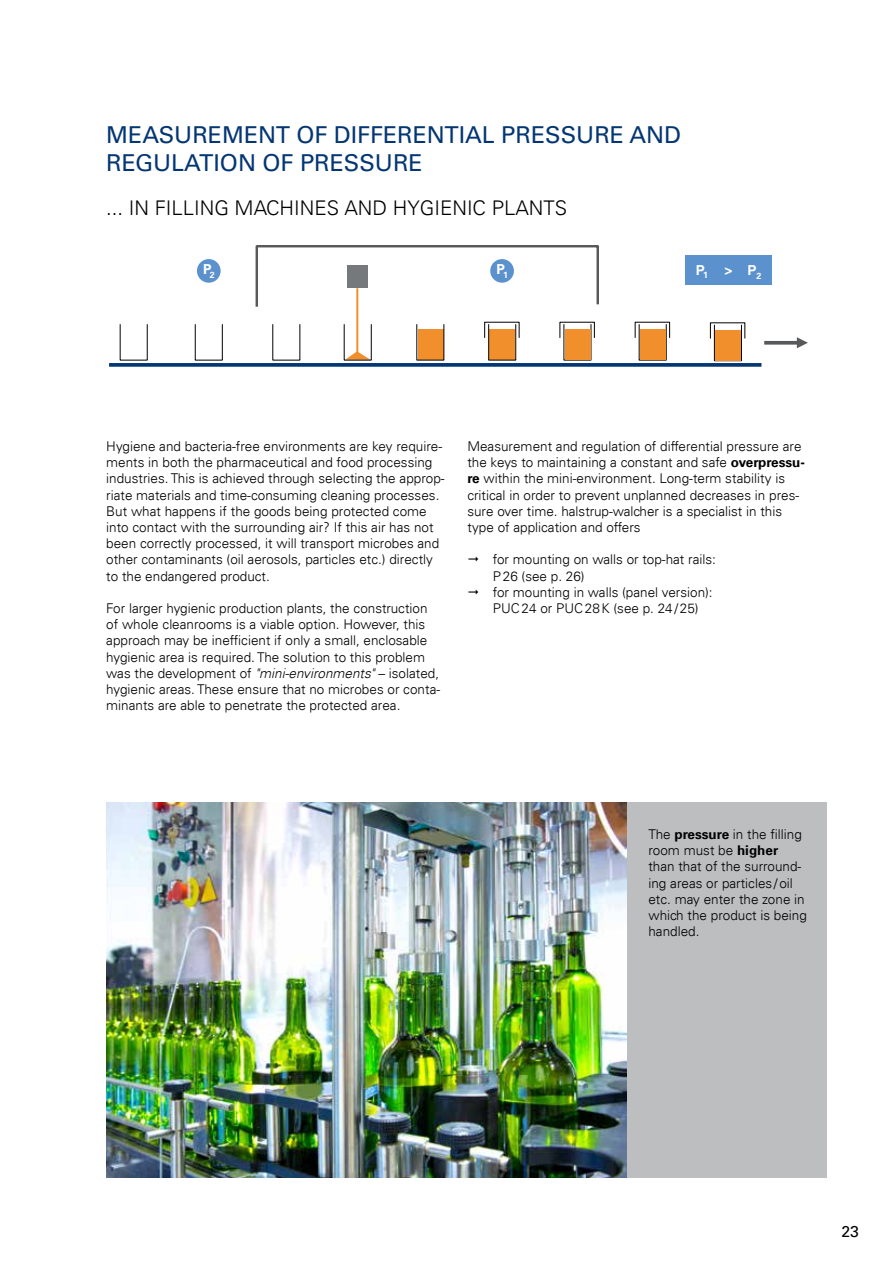
<style>
.page{position:relative;width:893px;height:1263px;background:#fff}
.page>*{position:absolute;margin:0;border:0;box-sizing:border-box;transform-origin:0 0}
.t1{font:23.25px/27.9px "Univers LT Std";color:#043673}
.t2{font:300 20.25px "Univers LT";color:#000}
.t3{font:15.75px "Univers LT Std";color:#000}
.t4{font:700 13.8px "Arial";color:#fff}
.t5{font:700 13.8px "Univers LT";color:#fff}
.t6{font:300 13.5px/16.2px "Univers LT";color:#000}
.s1{font-style:italic}
.s2{font-weight:700}
</style>
<div class="page">
<div style="left:106px;top:802px;width:721px;height:376px;background:#bcbec0"></div>
<img style="left:106px;top:802px;width:521px;height:376px">
<div style="left:685px;top:255px;width:87px;height:29px;background:#5b91cc"></div>
<svg style="left:109px;top:363px;width:652px;height:4px;background:#16457d"></svg>
<svg style="left:255px;top:245px;width:344px;height:115px"></svg>
<div style="left:418px;top:329px;width:25px;height:30px;background:#f18f2c"></div>
<div style="left:490px;top:329px;width:25px;height:30px;background:#f18f2c"></div>
<div style="left:565px;top:329px;width:25px;height:30px;background:#f18f2c"></div>
<div style="left:640px;top:329px;width:26px;height:30px;background:#f18f2c"></div>
<div style="left:714px;top:325px;width:28px;height:36px;border:1px solid #000"></div>
<div style="left:715px;top:330px;width:26px;height:30px;background:#f18f2c"></div>
<svg style="left:764px;top:341px;width:33px;height:4px"></svg>
<svg style="left:797px;top:337px;width:11px;height:11px"></svg>
<div style="left:348px;top:265px;width:20px;height:23px;background:#75797b"></div>
<div style="left:197px;top:259px;width:24px;height:24px;background:#5b91cc;border-radius:50%"></div>
<div style="left:490px;top:259px;width:24px;height:24px;background:#5b91cc;border-radius:50%"></div>
<h1 class="t1" style="left:106px;top:121px;width:576px">MEASUREMENT OF DIFFERENTIAL PRESSURE AND<br>REGULATION OF PRESSURE</h1>
<h2 class="t2" style="left:106px;top:195px;width:71px">... IN FILLING</h2>
<h2 class="t2" style="left:235px;top:195px;width:45px">MACHINE</h2>
<h2 class="t2" style="left:327px;top:195px;width:105px">S AND HYGIENIC</h2>
<h2 class="t2" style="left:492px;top:195px;width:77px">PLANTS</h2>
<p class="t5" style="left:203px;top:261px;width:13px">P<sub>2</sub></p>
<p class="t5" style="left:496px;top:261px;width:13px">P<sub>1</sub></p>
<p class="t4" style="left:696px;top:260px;width:67px">P<sub>1</sub> &gt; P<sub>2</sub></p>
<p class="t6" style="left:106px;top:438px;width:340px">Hygiene and bacteria-free environments are key require&shy;ments in both the pharmaceutical and food processing industries. This is achieved through selecting the approp&shy;riate materials and time-consuming cleaning processes.<br>B ut what happens if the goods being protected come into contact with the surrounding air? If this air has not been correctly processed, it will transport microbes and other contaminants (oil aerosols, particles etc.) directly to the endangered product.</p>
<p class="t6" style="left:106px;top:600px;width:335px">For larger hygienic production plants, the construction of whole cleanrooms is a viable option. However, this approach may be inefficient if only a small, enclosable hygienic area is required. The solution to this problem was the development of <span class="s1">"mini-environments"</span> – isolated, hygienic areas. These ensure that no microbes or conta&shy;minants are able to penetrate the protected area.</p>
<p class="t6" style="left:467px;top:438px;width:339px">Measurement and regulation of differential pressure are the keys to maintaining a constant and safe <span class="s2">overpressu&shy;re</span> within the mini-environment. Long-term stability is critical in order to prevent unplanned decreases in pres&shy;sure over time. halstrup-walcher is a specialist in this type of application and offers</p>
<p class="t6" style="left:493px;top:551px;width:225px">for mounting on walls or top-hat rails:<br>P 26 (see p. 26)<br>for mounting in walls (panel version):<br>PUC</p>
<p class="t6" style="left:522px;top:600px;width:42px">24 or PUC</p>
<p class="t6" style="left:585px;top:600px;width:115px">28K (see p. 24/25)</p>
<p class="t6" style="left:648px;top:826px;width:160px">The <span class="s2">pressure</span> in the filling room must be <span class="s2">higher </span>than that of the surround&shy;ing areas or particles /oil etc. may enter the zone in which the product is being handled.</p>
<p class="t3" style="left:841px;top:1222px;width:19px">23</p>
</div>
